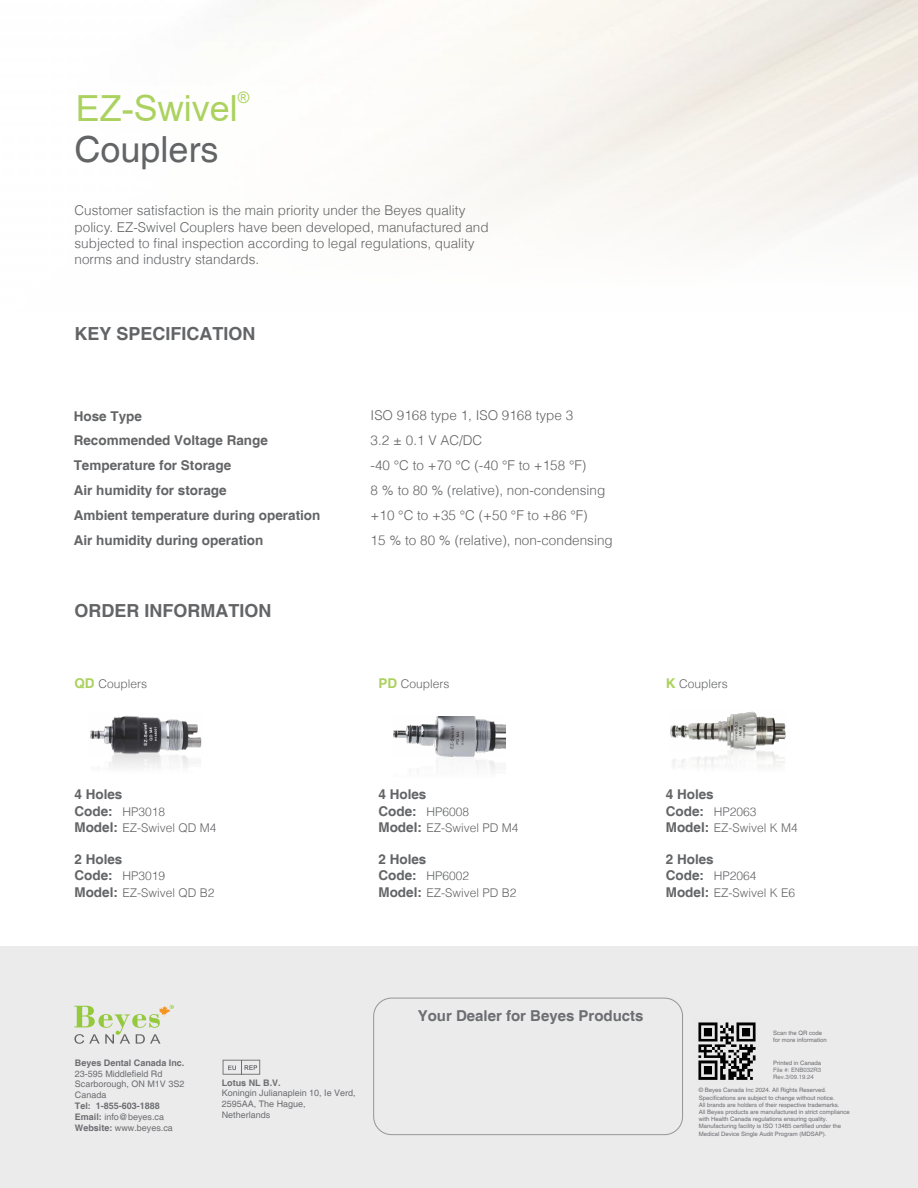
<style>
.page{position:relative;width:918px;height:1188px;background:#fff}
.page>*{position:absolute;margin:0;border:0;box-sizing:border-box;transform-origin:0 0}
.t1{font:36px "Arial";color:#abd25f}
.t2{font:36px "Helvetica";color:#636466}
.t3{font:700 18px "Helvetica";color:#636466}
.t4{font:15.75px "Arial";color:#abd25f}
.t5{font:700 15px "Helvetica";color:#6d6e71}
.t6{font:300 13.5px/16.2px "Helvetica LT";color:#636466}
.t7{font:700 13.5px "Helvetica";color:#636466}
.t8{font:300 12px/16.2px "Helvetica LT";color:#636466}
.t9{font:9px/10.8px "Helvetica";color:#6d6e71}
.t10{font:700 9px/10.8px "Helvetica";color:#6d6e71}
.t11{font:6px/7.2px "Helvetica";color:#6d6e71}
.t12{font:6px/7.2px "Helvetica";color:#77787b}
.s1{font-family:"Helvetica";font-weight:700;font-size:13.5px;color:#abd25f}
.s2{font-family:"Helvetica";font-weight:700;font-size:13.5px}
.s3{font-weight:400}
</style>
<div class="page">
<div style="left:0;top:946px;width:918px;height:242px;background:#ebebec"></div>
<img style="left:672px;top:751px;width:113px;height:16px">
<img style="left:670px;top:711px;width:116px;height:40px">
<img style="left:394px;top:717px;width:112px;height:38px">
<img style="left:436px;top:755px;width:60px;height:16px">
<img style="left:90px;top:715px;width:112px;height:42px">
<svg style="left:74px;top:1005px;width:100px;height:39px"></svg>
<div style="left:373px;top:998px;width:310px;height:137px;border:1px solid #939598;border-radius:18px"></div>
<svg style="left:223px;top:1060px;width:37px;height:15px"></svg>
<img style="left:698px;top:1022px;width:58px;height:58px">
<h1 class="t1" style="left:76px;top:84px;width:163px">EZ-Swivel</h1>
<p class="t4" style="left:238px;top:87px;width:13px">®</p>
<h1 class="t2" style="left:75px;top:129px;width:146px">Couplers</h1>
<p class="t6" style="left:75px;top:202px;width:416px">Customer satisfaction is the main priority under the Beyes quality policy. EZ-Swivel Couplers have been developed, manufactured and subjected to final inspection according to legal regulations, quality norms and industry standards.</p>
<h2 class="t3" style="left:75px;top:323px;width:183px">KEY SPECIFICATION</h2>
<p class="t7" style="left:74px;top:408px;width:70px">Hose Type</p>
<p class="t6" style="left:371px;top:407px;width:204px">ISO 9168 type 1, ISO 9168 type 3</p>
<p class="t7" style="left:74px;top:432px;width:196px">Recommended Voltage Range</p>
<p class="t6" style="left:371px;top:432px;width:113px">3.2 ± 0.1 V AC/DC</p>
<p class="t7" style="left:74px;top:457px;width:159px">Temperature for Storage</p>
<p class="t6" style="left:371px;top:457px;width:217px">-40 °C to +70 °C (-40 °F to +158 °F)</p>
<p class="t7" style="left:74px;top:482px;width:155px">Air humidity for storage</p>
<p class="t6" style="left:371px;top:482px;width:236px">8 % to 80 % (relative), non-condensing</p>
<p class="t7" style="left:74px;top:507px;width:248px">Ambient temperature during operation</p>
<p class="t6" style="left:371px;top:507px;width:219px">+10 °C to +35 °C (+50 °F to +86 °F)</p>
<p class="t7" style="left:74px;top:532px;width:191px">Air humidity during operation</p>
<p class="t6" style="left:371px;top:532px;width:244px">15 % to 80 % (relative), non-condensing</p>
<h2 class="t3" style="left:74px;top:600px;width:198px">ORDER INFORMATION</h2>
<p class="t8" style="left:74px;top:676px;width:74px"><span class="s1">QD</span> Couplers</p>
<p class="t8" style="left:378px;top:676px;width:73px"><span class="s1">PD</span> Couplers</p>
<p class="t8" style="left:666px;top:676px;width:64px"><span class="s1">K</span> Couplers</p>
<p class="t7" style="left:74px;top:786px;width:50px">4 Holes</p>
<p class="t8" style="left:74px;top:803px;width:143px"><span class="s2">Code:</span> HP3018<br><span class="s2">Model:</span> EZ-Swivel QD M4</p>
<p class="t7" style="left:74px;top:851px;width:50px">2 Holes</p>
<p class="t8" style="left:74px;top:868px;width:142px"><span class="s2">Code:</span> HP3019<br><span class="s2">Model:</span> EZ-Swivel QD B2</p>
<p class="t7" style="left:378px;top:786px;width:50px">4 Holes</p>
<p class="t8" style="left:378px;top:803px;width:141px"><span class="s2">Code:</span> HP6008<br><span class="s2">Model:</span> EZ-Swivel PD M4</p>
<p class="t7" style="left:378px;top:851px;width:50px">2 Holes</p>
<p class="t8" style="left:378px;top:868px;width:139px"><span class="s2">Code:</span> HP6002<br><span class="s2">Model:</span> EZ-Swivel PD B2</p>
<p class="t7" style="left:666px;top:786px;width:50px">4 Holes</p>
<p class="t8" style="left:666px;top:803px;width:133px"><span class="s2">Code:</span> HP2063<br><span class="s2">Model:</span> EZ-Swivel K M4</p>
<p class="t7" style="left:666px;top:851px;width:50px">2 Holes</p>
<p class="t8" style="left:666px;top:868px;width:131px"><span class="s2">Code:</span> HP2064<br><span class="s2">Model:</span> EZ-Swivel K E6</p>
<p class="t10" style="left:75px;top:1058px;width:111px">Beyes Dental Canada Inc.</p>
<p class="t9" style="left:75px;top:1068px;width:111px">23-595 Middlefield Rd<br>Scarborough, ON M1V 3S2<br>Canada</p>
<p class="t10" style="left:75px;top:1101px;width:100px">Tel: 1-855-603-1888<br>Email: <span class="s3">info@beyes.ca<br></span>Website: <span class="s3">www.beyes.ca</span></p>
<p class="t10" style="left:222px;top:1077px;width:61px">Lotus NL B.V.</p>
<p class="t9" style="left:222px;top:1088px;width:136px">Koningin Julianaplein 10, Ie Verd,<br>2595AA, The Hague,<br>Netherlands</p>
<p class="t5" style="left:418px;top:1006px;width:227px">Your Dealer for Beyes Products</p>
<p class="t11" style="left:773px;top:1030px;width:55px">Scan the QR code for more information</p>
<p class="t11" style="left:773px;top:1059px;width:50px">Printed in Canada</p>
<p class="t12" style="left:773px;top:1066px;width:50px">File #: ENB032R3<br>Rev.3/09.19.24</p>
<p class="t11" style="left:699px;top:1087px;width:153px">© Beyes Canada Inc 2024. All Rights Reserved.<br>Specifications are subject to change without notice.<br>All brands are holders of their respective trademarks.<br>All Beyes products are manufactured in strict compliance with Health Canada regulations ensuring quality.<br>Manufacturing facility is ISO 13485 certified under the Medical Device Single Audit Program (MDSAP).</p>
</div>
